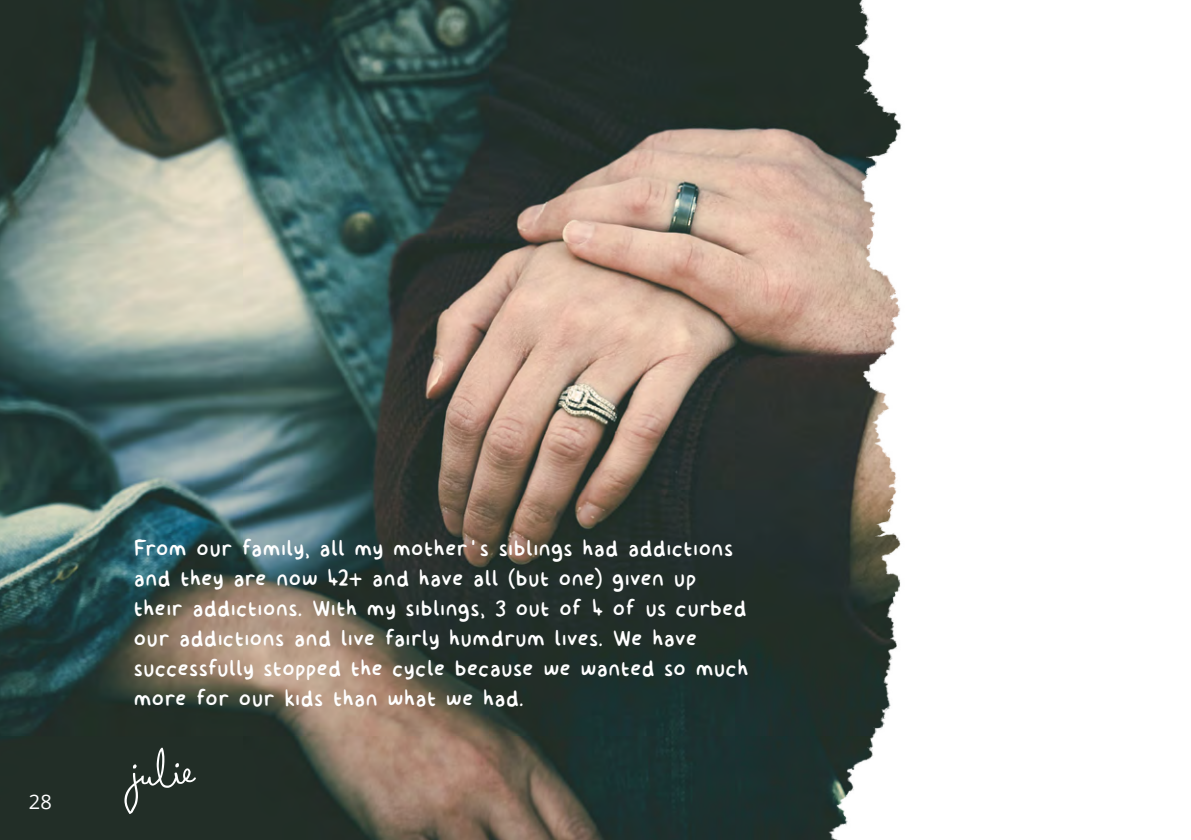
<style>
.page{position:relative;width:1191px;height:840px;background:#fff}
.page>*{position:absolute;margin:0;border:0;box-sizing:border-box;transform-origin:0 0}
.t1{font:62.4px "Arsenale White";color:#fff}
.t2{font:36px/30px "billy";letter-spacing:.015em;color:#fff}
.t3{font:20px "Open Sans";color:#fff}
</style>
<div class="page">
<img style="left:0;top:0;width:660px;height:839px">
<img style="left:660px;top:0;width:242px;height:839px">
<p class="t3" style="left:29px;top:787px;width:24px">28</p>
<p class="t2" style="left:134px;top:531px;width:616px">From our family, all my mother’s siblings had addictions and they are now 42+ and have all (but one) given up their addictions. With my siblings, 3 out of 4 of us curbed our addictions and live fairly humdrum lives. We have successfully stopped the cycle because we wanted so much more for our kids than what we had.</p>
<p class="t1" style="left:134px;top:725px;width:62px">julie</p>
</div>
